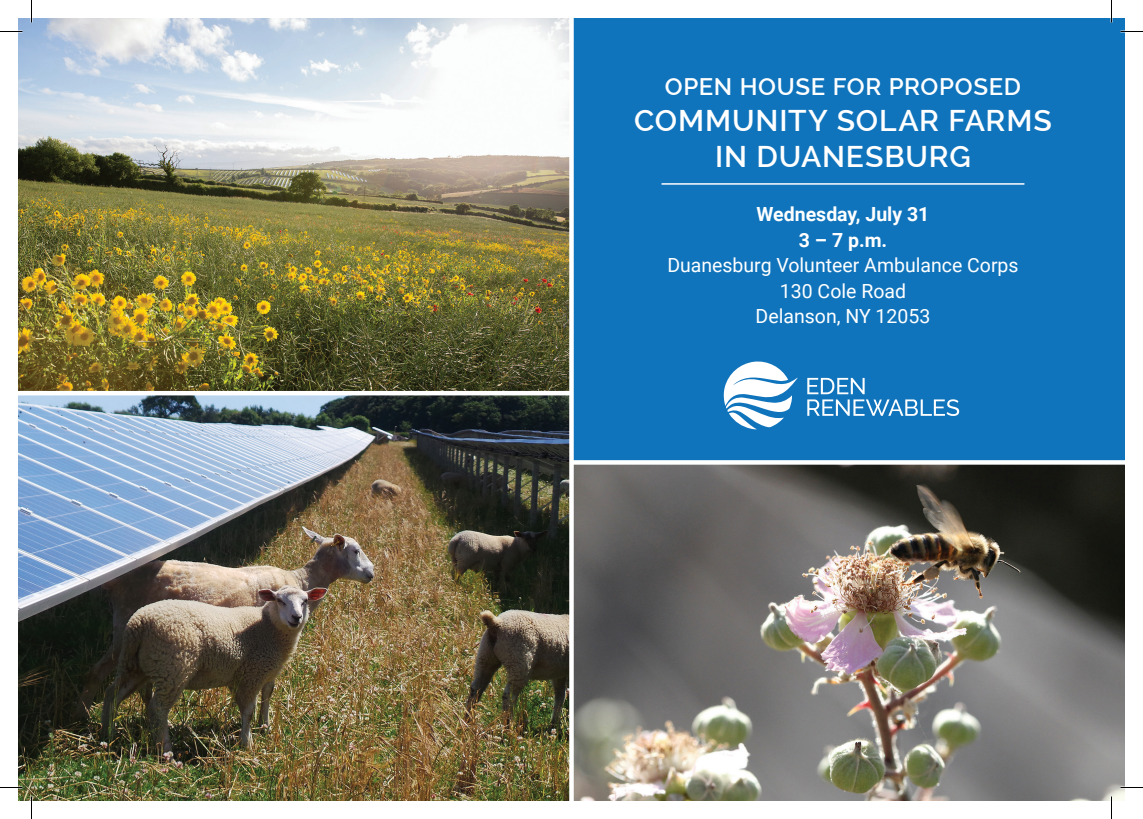
<style>
.page{position:relative;width:1143px;height:819px;background:#fff}
.page>*{position:absolute;margin:0;border:0;box-sizing:border-box;transform-origin:0 0}
.t1{font:600 30px/36px "Raleway";letter-spacing:.03em;color:#fff;text-align:center}
.t2{font:600 24px "Raleway";letter-spacing:.025em;color:#fff}
.t3{font:19.5px/25.5px "Roboto";color:#fff;text-align:center}
.t4{font:700 19.5px/25.5px "Roboto";color:#fff;text-align:center}
</style>
<div class="page">
<img style="left:574px;top:465px;width:551px;height:336px">
<img style="left:18px;top:18px;width:551px;height:373px">
<img style="left:18px;top:395px;width:551px;height:406px">
<div style="left:572px;top:18px;width:553px;height:444px;background:#1074bc"></div>
<hr style="left:662px;top:183px;width:362px;height:2px;background:#fff">
<div style="left:569px;top:18px;width:5px;height:783px;background:#fff"></div>
<div style="left:572px;top:460px;width:553px;height:5px;background:#fff"></div>
<svg style="left:724px;top:362px;width:74px;height:67px"></svg>
<svg style="left:807px;top:378px;width:152px;height:38px"></svg>
<svg style="left:0;top:31px;width:22px;height:1px"></svg>
<svg style="left:1120px;top:31px;width:23px;height:1px"></svg>
<svg style="left:0;top:787px;width:22px;height:1px"></svg>
<svg style="left:1120px;top:787px;width:23px;height:1px"></svg>
<svg style="left:31px;top:0;width:1px;height:22px"></svg>
<svg style="left:31px;top:796px;width:1px;height:23px"></svg>
<svg style="left:1111px;top:0;width:1px;height:22px"></svg>
<svg style="left:1111px;top:796px;width:1px;height:23px"></svg>
<p class="t2" style="left:665px;top:72px;width:358px">OPEN HOUSE FOR PROPOSED</p>
<h1 class="t1" style="left:634px;top:102px;width:419px">COMMUNITY SOLAR FARMS<br>IN DUANESBURG</h1>
<p class="t4" style="left:757px;top:202px;width:174px">Wednesday, July 31<br>3 – 7 p.m.</p>
<p class="t3" style="left:667px;top:253px;width:353px">Duanesburg Volunteer Ambulance Corps<br>130 Cole Road<br>Delanson, NY 12053</p>
</div>
